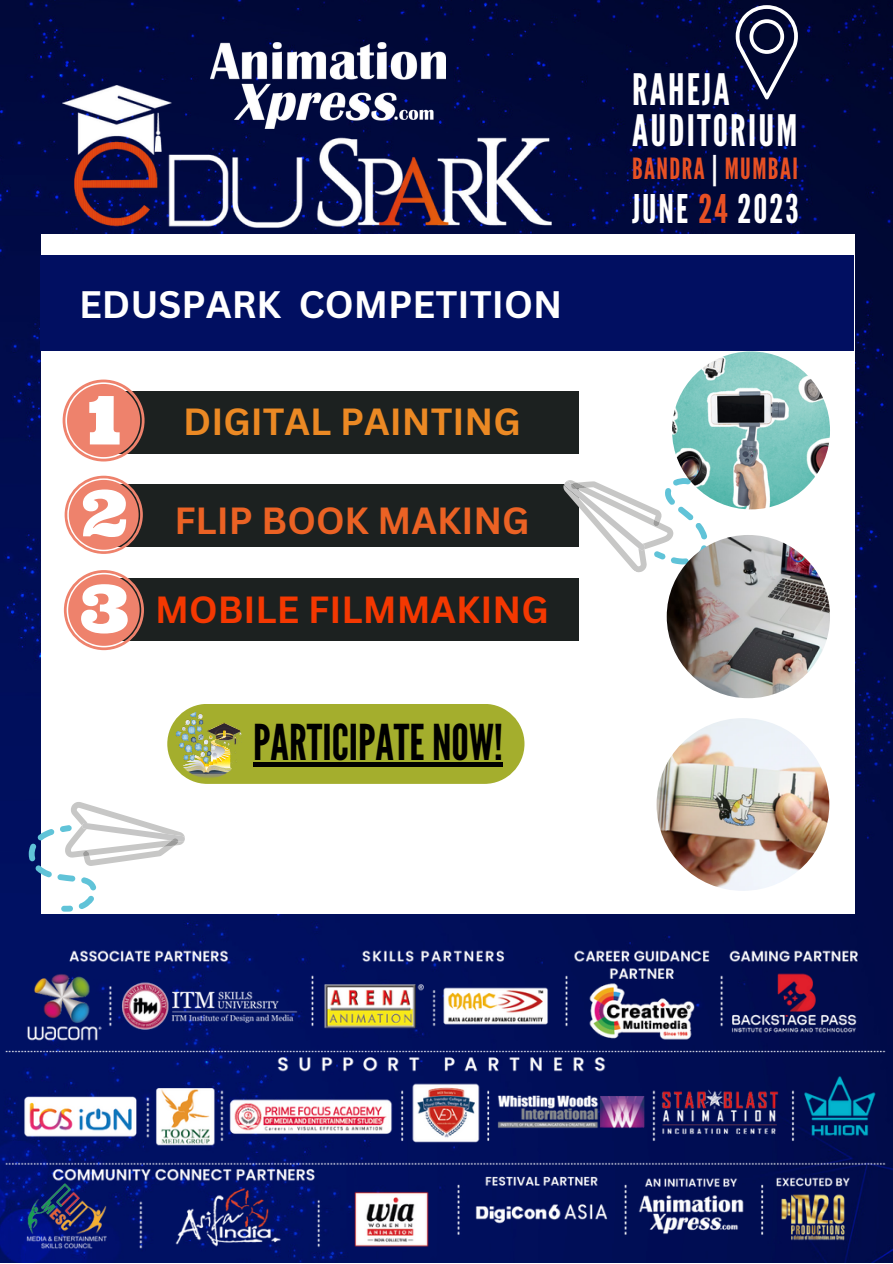
<style>
.page{position:relative;width:893px;height:1264px;background:#fff}
.page>*{position:absolute;margin:0;border:0;box-sizing:border-box;transform-origin:0 0}
.t1{font:49.2px "League Gothic";color:#000}
.t2{font:43.2px "League Gothic";letter-spacing:.05em;color:#fff}
.t3{font:39.45px "League Gothic";letter-spacing:.05em;color:#fff}
.t4{font:700 37.2px "Canva Sans";color:#fff}
.t5{font:700 36.75px "Canva Sans";color:#f43801}
.t6{font:700 36.75px "Canva Sans";color:#eb8924}
.t7{font:700 36.75px "Canva Sans";color:#eb6224}
.t8{font:29.1px "League Gothic";letter-spacing:.05em;color:#e75024}
.s1{color:#fff}
.s2{color:#e75024}
</style>
<div class="page">
<img style="left:0;top:0;width:892px;height:884px">
<img style="left:63px;top:86px;width:489px;height:141px">
<img style="left:211px;top:43px;width:234px;height:85px">
<div style="left:41px;top:234px;width:813px;height:680px;background:#fff"></div>
<svg style="left:735px;top:5px;width:62px;height:95px"></svg>
<div style="left:41px;top:255px;width:813px;height:96px;background:#010f61"></div>
<div style="left:114px;top:391px;width:464px;height:63px;background:#1c2120"></div>
<div style="left:114px;top:484px;width:464px;height:63px;background:#1c2120"></div>
<div style="left:114px;top:578px;width:464px;height:62px;background:#1c2120"></div>
<svg style="left:63px;top:379px;width:81px;height:82px"></svg>
<svg style="left:65px;top:475px;width:78px;height:79px"></svg>
<svg style="left:64px;top:570px;width:80px;height:80px"></svg>
<img style="left:0;top:884px;width:892px;height:378px">
<svg style="left:29px;top:802px;width:156px;height:109px"></svg>
<svg style="left:563px;top:466px;width:171px;height:107px"></svg>
<img style="left:656px;top:718px;width:173px;height:172px;border-radius:50%">
<img style="left:672px;top:351px;width:158px;height:158px;border-radius:50%">
<img style="left:666px;top:535px;width:164px;height:163px;border-radius:50%">
<div style="left:167px;top:704px;width:357px;height:79px;background:#a4ae2d;border-radius:40px"></div>
<img style="left:174px;top:709px;width:69px;height:69px;border-radius:50%">
<hr style="left:253px;top:762px;width:250px;height:4px;background:#000">
<p class="t4" style="left:79px;top:278px;width:484px">EDUSPARK COMPETITION</p>
<p class="t6" style="left:183px;top:396px;width:339px">DIGITAL PAINTING</p>
<p class="t7" style="left:174px;top:495px;width:357px">FLIP BOOK MAKING</p>
<p class="t5" style="left:155px;top:584px;width:395px">MOBILE FILMMAKING</p>
<p class="t1" style="left:253px;top:713px;width:251px">PARTICIPATENOW!</p>
<p class="t2" style="left:632px;top:65px;width:99px">RAHEJA</p>
<p class="t2" style="left:632px;top:106px;width:167px">AUDITORIUM</p>
<p class="t8" style="left:632px;top:152px;width:167px">BANDRA <span class="s1">|</span> MUMBAI</p>
<p class="t3" style="left:632px;top:186px;width:168px">JUNE <span class="s2">24</span> 2023</p>
</div>
